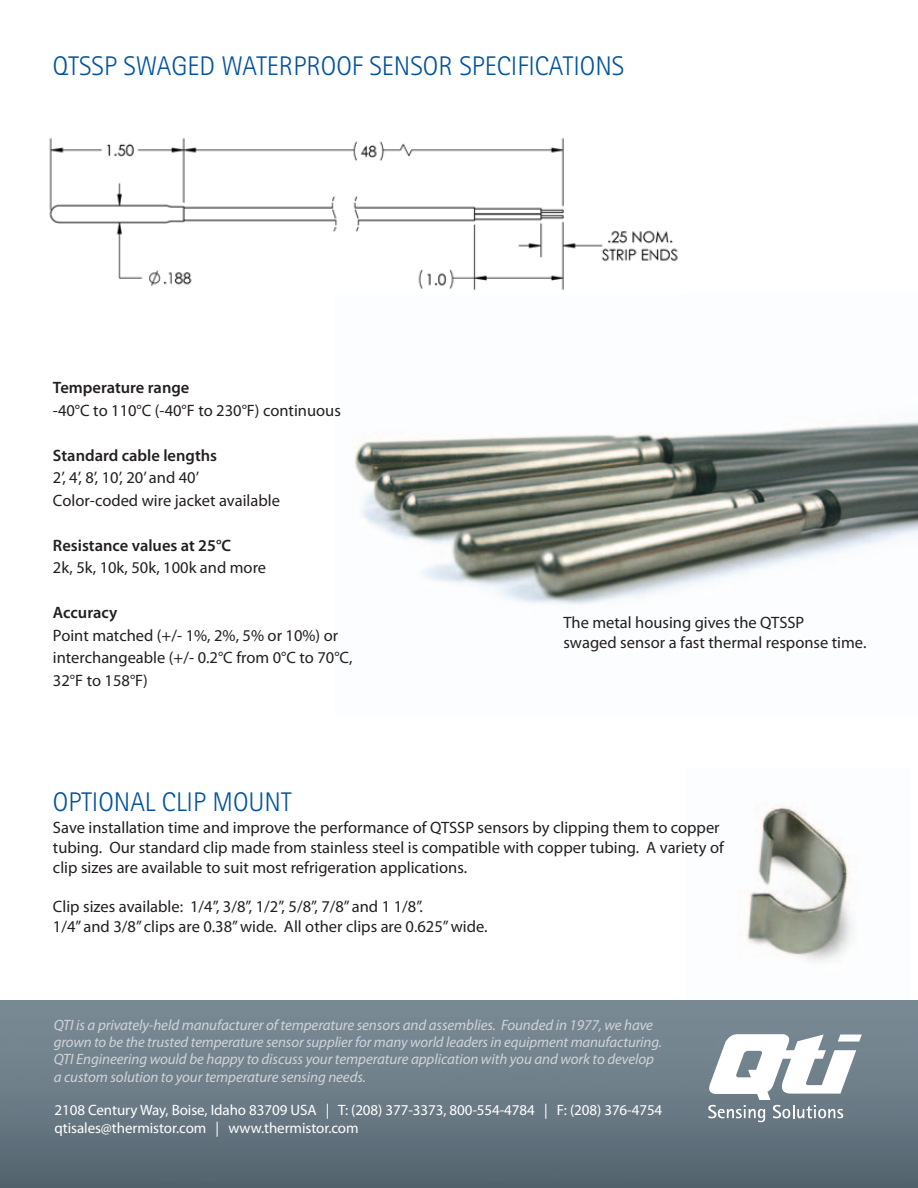
<style>
.page{position:relative;width:918px;height:1188px;background:#fff}
.page>*{position:absolute;margin:0;border:0;box-sizing:border-box;transform-origin:0 0}
.t1{font:300 27px "Rotis Sans Serif";color:#01539e}
.t2{font:16.5px/19.8px "Myriad Pro";color:#231f20}
.t3{font:600 16.5px "Myriad Pro";color:#231f20}
.t4{font:italic 15px/17.2px "Myriad Pro";letter-spacing:-.005em;color:#d0d4d8}
.t5{font:15px/18px "Myriad Pro";letter-spacing:-.005em;color:#fff}
.t6{font:italic 14.85px "Myriad Pro";letter-spacing:-.01em;color:#d0d4d8}
</style>
<div class="page">
<img style="left:746px;top:806px;width:107px;height:156px">
<img style="left:0;top:1000px;width:918px;height:188px">
<img style="left:354px;top:421px;width:564px;height:184px">
<svg style="left:706px;top:1034px;width:156px;height:88px"></svg>
<img style="left:49px;top:138px;width:629px;height:152px">
<h1 class="t1" style="left:53px;top:50px;width:573px">QTSSP SWAGED WATERPROOF SENSOR SPECIFICATIONS</h1>
<p class="t3" style="left:53px;top:377px;width:138px">Temperature range</p>
<p class="t2" style="left:53px;top:400px;width:289px">-40°C to 110°C (-40°F to 230°F) continuous</p>
<p class="t3" style="left:53px;top:445px;width:166px">Standard cable lengths</p>
<p class="t2" style="left:53px;top:466px;width:229px;line-height:22.5px">2’, 4’, 8’, 10’, 20’ and 40’<br>Color-coded wire jacket available</p>
<p class="t3" style="left:53px;top:535px;width:180px">Resistance values at 25°C</p>
<p class="t2" style="left:53px;top:558px;width:215px">2k, 5k, 10k, 50k, 100k and more</p>
<p class="t3" style="left:53px;top:602px;width:66px">Accuracy</p>
<p class="t2" style="left:53px;top:624px;width:301px;line-height:22.5px">Point matched (+/- 1%, 2%, 5% or 10%) or interchangeable (+/- 0.2°C from 0°C to 70°C,<br>32°F to 158°F)</p>
<p class="t2" style="left:563px;top:613px;width:304px">The metal housing gives the QTSSP<br>swaged sensor a fast thermal response time.</p>
<h1 class="t1" style="left:53px;top:786px;width:240px">OPTIONAL CLIP MOUNT</h1>
<p class="t2" style="left:53px;top:817px;width:673px">Save installation time and improve the performance of QTSSP sensors by clipping them to copper tubing. Our standard clip made from stainless steel is compatible with copper tubing. A variety of clip sizes are available to suit most refrigeration applications.</p>
<p class="t2" style="left:53px;top:897px;width:436px">Clip sizes available: 1/4”, 3/8”, 1/2”, 5/8”, 7/8” and 1 1/8”.<br>1/4” and 3/8” clips are 0.38” wide. All other clips are 0.625” wide.</p>
<p class="t4" style="left:54px;top:1016px;width:601px">QTI is a privately-held manufacturer of temperature sensors and assemblies. Founded in 1977, we have</p>
<p class="t6" style="left:54px;top:1033px;width:610px">grown to be the trusted temperature sensor supplier for many world leaders in equipment manufacturing.</p>
<p class="t4" style="left:54px;top:1051px;width:602px">QTI Engineering would be happy to discuss your temperature application with you and work to develop a custom solution to your temperature sensing needs.</p>
<p class="t5" style="left:55px;top:1100px;width:609px">2108 Century Way, Boise, Idaho 83709 USA | T: (208) 377-3373, 800-554-4784 | F: (208) 376-4754 qtisales@thermistor.com | www.thermistor.com</p>
</div>
